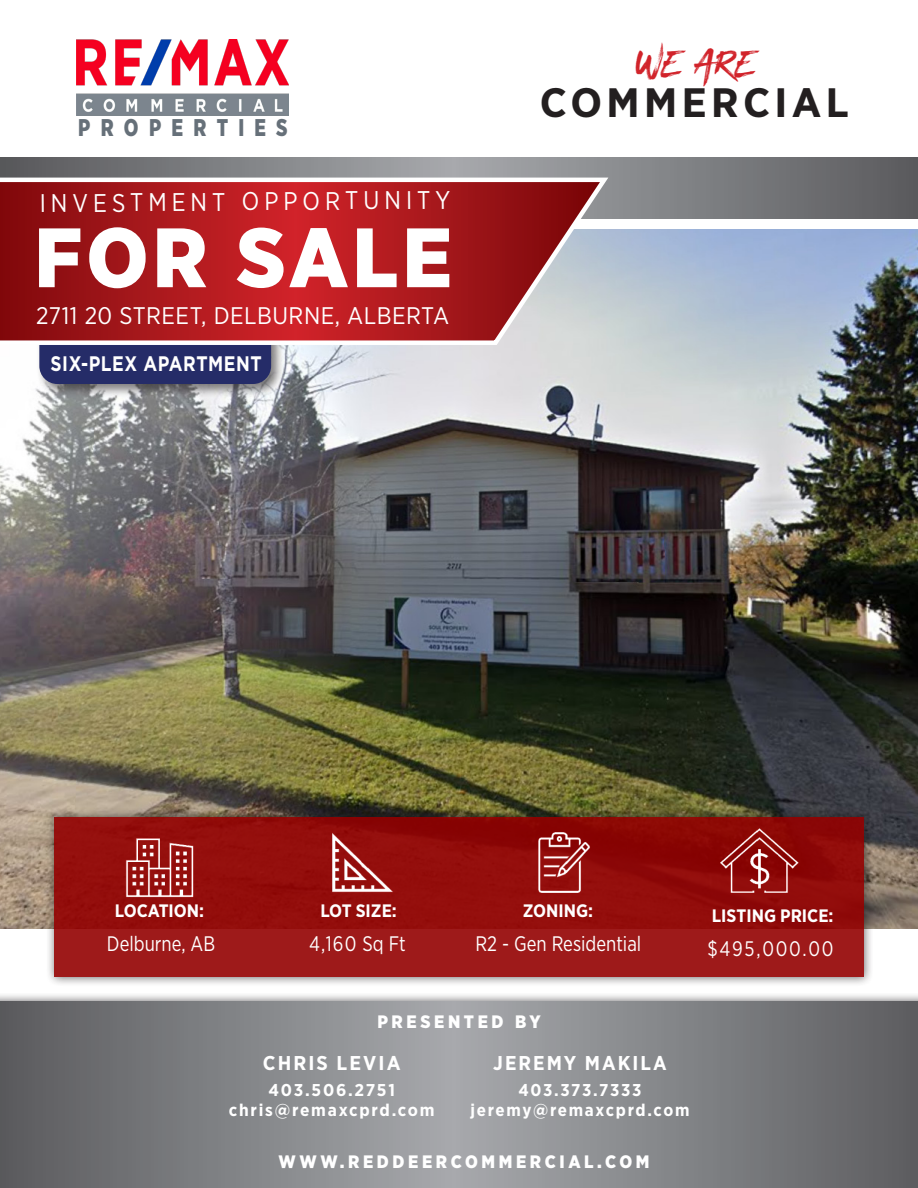
<style>
.page{position:relative;width:918px;height:1188px;background:#fff}
.page>*{position:absolute;margin:0;border:0;box-sizing:border-box;transform-origin:0 0}
.t1{font:900 84px "Gotham Narrow";letter-spacing:.05em;color:#fff}
.t2{font:700 40.95px "Gotham Narrow";letter-spacing:.1em;color:#231f20;scale:1.07 1}
.t3{font:40.95px "BLACKHAWK";color:#d1232a;scale:1.07 1}
.t4{font:25.5px "Gotham Narrow";color:#fff;scale:.96 1}
.t5{font:900 24.15px "Gotham Narrow";letter-spacing:.5em;color:#667079;scale:.85 1}
.t6{font:24px "Gotham Narrow";letter-spacing:.02em;color:#fff}
.t7{font:21px "Gotham Narrow";color:#fff;scale:.91 1}
.t8{font:700 21px "Gotham";letter-spacing:.03em;color:#fff;scale:.83 1}
.t9{font:700 19.95px "Gotham Narrow";letter-spacing:.1em;color:#fff}
.t10{font:700 18px "Gotham Narrow";color:#fff}
.t11{font:900 18px "Gotham Narrow";letter-spacing:.2em;color:#fff}
.t12{font:700 17.1px "Gotham Narrow";letter-spacing:.1em;color:#fff}
</style>
<div class="page">
<img style="left:0;top:230px;width:918px;height:698px">
<div style="left:36px;top:311px;width:248px;height:87px;background:#231f20;opacity:.56"></div>
<div style="left:39px;top:314px;width:232px;height:70px;background:#252c68;border-radius:18px"></div>
<svg style="left:0;top:158px;width:918px;height:60px;background:#797b7e"></svg>
<svg style="left:0;top:174px;width:610px;height:173px;background:#af383c"></svg>
<div style="left:0;top:992px;width:918px;height:196px;background:#231f20;opacity:.75"></div>
<svg style="left:0;top:1002px;width:918px;height:186px;background:#818285"></svg>
<img style="left:76px;top:40px;width:213px;height:75px">
<div style="left:45px;top:808px;width:828px;height:179px;background:#231f20;opacity:.75"></div>
<div style="left:55px;top:817px;width:809px;height:160px;background:linear-gradient(to bottom,#8b0503,#9f1a1a)"></div>
<img style="left:108px;top:833px;width:108px;height:65px">
<img style="left:318px;top:821px;width:88px;height:84px">
<img style="left:716px;top:821px;width:97px;height:81px">
<img style="left:531px;top:832px;width:71px;height:67px">
<p class="t5" style="left:78px;top:112px;width:248px">PROPERTIES</p>
<p class="t4" style="left:39px;top:189px;width:429px;rotate:-1deg">INVESTMENT OPPORTUNITY</p>
<p class="t1" style="left:35px;top:202px;width:419px">FOR SALE</p>
<p class="t6" style="left:36px;top:301px;width:414px">2711 20 STREET, DELBURNE, ALBERTA</p>
<p class="t8" style="left:51px;top:350px;width:256px">SIX-PLEX APARTMENT</p>
<p class="t3" style="left:633px;top:39px;width:116px">WE ARE</p>
<p class="t2" style="left:540px;top:77px;width:290px">COMMERCIAL</p>
<p class="t10" style="left:115px;top:900px;width:91px">LOCATION:</p>
<p class="t10" style="left:320px;top:900px;width:78px">LOT SIZE:</p>
<p class="t10" style="left:523px;top:900px;width:72px">ZONING:</p>
<p class="t7" style="left:107px;top:931px;width:120px">Delburne, AB</p>
<p class="t10" style="left:712px;top:904px;width:123px">LISTING PRICE:</p>
<p class="t7" style="left:475px;top:931px;width:184px">R2 - Gen Residential</p>
<p class="t7" style="left:707px;top:936px;width:140px">$495,000.00</p>
<p class="t7" style="left:309px;top:931px;width:108px">4,160 Sq Ft</p>
<p class="t11" style="left:377px;top:1009px;width:165px">PRESENTED BY</p>
<p class="t9" style="left:263px;top:1050px;width:139px">CHRIS LEVIA</p>
<p class="t12" style="left:269px;top:1079px;width:128px">403.506.2751</p>
<p class="t12" style="left:229px;top:1099px;width:207px">chris@remaxcprd.com</p>
<p class="t9" style="left:493px;top:1050px;width:175px">JEREMY MAKILA</p>
<p class="t12" style="left:518px;top:1079px;width:125px">403.373.7333</p>
<p class="t12" style="left:470px;top:1099px;width:221px">jeremy@remaxcprd.com</p>
<p class="t11" style="left:279px;top:1150px;width:372px">WWW.REDDEERCOMMERCIAL.COM</p>
</div>
